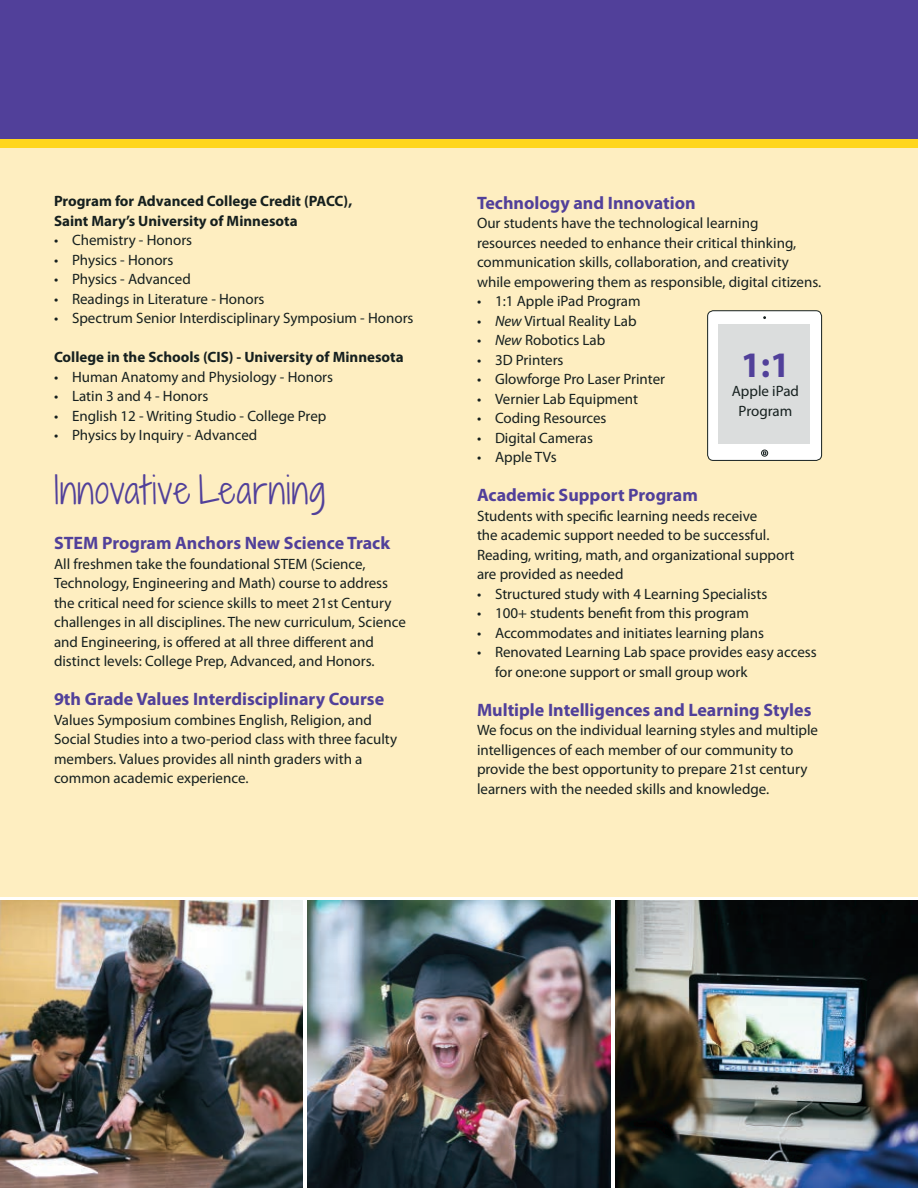
<style>
.page{position:relative;width:918px;height:1188px;background:#fff}
.page>*{position:absolute;margin:0;border:0;box-sizing:border-box;transform-origin:0 0}
.t1{font:36px "Shadows Into Light Two";letter-spacing:.03em;color:#51409a}
.t2{font:700 36px "Myriad Pro";color:#51409a}
.t3{font:700 18px "Myriad Pro";color:#51409a}
.t4{font:15px/19.5px "Myriad Pro";color:#16201f}
.t5{font:700 15px/19.5px "Myriad Pro";color:#16201f}
.s1{font-style:italic}
</style>
<div class="page">
<div style="left:0;top:0;width:918px;height:897px;background:#feeec1"></div>
<div style="left:0;top:0;width:918px;height:144px;background:#51409a"></div>
<img style="left:0;top:900px;width:303px;height:288px">
<img style="left:308px;top:900px;width:302px;height:288px">
<img style="left:615px;top:900px;width:303px;height:288px">
<div style="left:708px;top:311px;width:114px;height:149px;background:#fff;border-radius:6px"></div>
<div style="left:707px;top:310px;width:115px;height:151px;border:1px solid #16201f;border-radius:6px"></div>
<div style="left:718px;top:324px;width:92px;height:120px;background:#dbdddd"></div>
<div style="left:761px;top:450px;width:7px;height:6px;border:1px solid #16201f;border-radius:50%"></div>
<div style="left:0;top:140px;width:918px;height:8px;background:#ffd61e"></div>
<p class="t5" style="left:54px;top:191px;width:300px">Program for Advanced College Credit (PACC),<br>Saint Mary’s University of Minnesota</p>
<p class="t4" style="left:54px;top:230px;width:140px">• Chemistry - Honors</p>
<p class="t4" style="left:54px;top:250px;width:121px">• Physics - Honors</p>
<p class="t4" style="left:54px;top:269px;width:138px">• Physics - Advanced</p>
<p class="t4" style="left:54px;top:289px;width:212px">• Readings in Literature - Honors</p>
<p class="t4" style="left:54px;top:308px;width:361px">• Spectrum Senior Interdisciplinary Symposium - Honors</p>
<p class="t5" style="left:54px;top:347px;width:351px">College in the Schools (CIS) - University of Minnesota</p>
<p class="t4" style="left:54px;top:367px;width:281px">• Human Anatomy and Physiology - Honors</p>
<p class="t4" style="left:54px;top:386px;width:156px">• Latin 3 and 4 - Honors</p>
<p class="t4" style="left:54px;top:406px;width:274px">• English 12 - Writing Studio - College Prep</p>
<p class="t4" style="left:54px;top:425px;width:205px">• Physics by Inquiry - Advanced</p>
<h1 class="t1" style="left:54px;top:464px;width:273px">Innovative Learning</h1>
<p class="t3" style="left:54px;top:532px;width:338px">STEM Program Anchors New Science Track</p>
<p class="t4" style="left:54px;top:554px;width:353px">All freshmen take the foundational STEM (Science, Technology, Engineering and Math) course to address the critical need for science skills to meet 21st Century challenges in all disciplines. The new curriculum, Science and Engineering, is offered at all three different and distinct levels: College Prep, Advanced, and Honors.</p>
<p class="t3" style="left:54px;top:688px;width:332px">9th Grade Values Interdisciplinary Course</p>
<p class="t4" style="left:54px;top:710px;width:345px">Values Symposium combines English, Religion, and Social Studies into a two-period class with three faculty members. Values provides all ninth graders with a common academic experience.</p>
<p class="t3" style="left:477px;top:191px;width:220px">Technology and Innovation</p>
<p class="t4" style="left:477px;top:213px;width:346px">Our students have the technological learning resources needed to enhance their critical thinking, communication skills, collaboration, and creativity while empowering them as responsible, digital citizens.</p>
<p class="t4" style="left:477px;top:291px;width:165px">• 1:1 Apple iPad Program</p>
<p class="t4" style="left:477px;top:310px;width:161px">• <span class="s1">New</span> Virtual Reality Lab</p>
<p class="t4" style="left:477px;top:330px;width:130px">• <span class="s1">New</span> Robotics Lab</p>
<p class="t4" style="left:477px;top:349px;width:88px">• 3D Printers</p>
<p class="t4" style="left:477px;top:369px;width:190px">• Glowforge Pro Laser Printer</p>
<p class="t4" style="left:477px;top:388px;width:163px">• Vernier Lab Equipment</p>
<p class="t4" style="left:477px;top:408px;width:131px">• Coding Resources</p>
<p class="t4" style="left:477px;top:427px;width:118px">• Digital Cameras</p>
<p class="t4" style="left:477px;top:447px;width:81px">• Apple TVs</p>
<p class="t3" style="left:477px;top:483px;width:222px">Academic Support Program</p>
<p class="t4" style="left:477px;top:505px;width:319px">Students with specific learning needs receive<br>the academic support needed to be successful.<br>Reading, writing, math, and organizational support are provided as needed</p>
<p class="t4" style="left:477px;top:583px;width:292px">• Structured study with 4 Learning Specialists</p>
<p class="t4" style="left:477px;top:603px;width:273px">• 100+ students benefit from this program</p>
<p class="t4" style="left:477px;top:622px;width:289px">• Accommodates and initiates learning plans</p>
<p class="t4" style="left:495px;top:642px;width:323px;text-indent:-18px">• Renovated Learning Lab space provides easy access for one:one support or small group work</p>
<p class="t3" style="left:477px;top:698px;width:336px">Multiple Intelligences and Learning Styles</p>
<p class="t4" style="left:477px;top:720px;width:343px">We focus on the individual learning styles and multiple intelligences of each member of our community to provide the best opportunity to prepare 21st century learners with the needed skills and knowledge.</p>
<h1 class="t2" style="left:741px;top:341px;width:51px">1:1</h1>
<p class="t4" style="left:732px;top:381px;width:69px;text-align:center">Apple iPad<br>Program</p>
</div>
